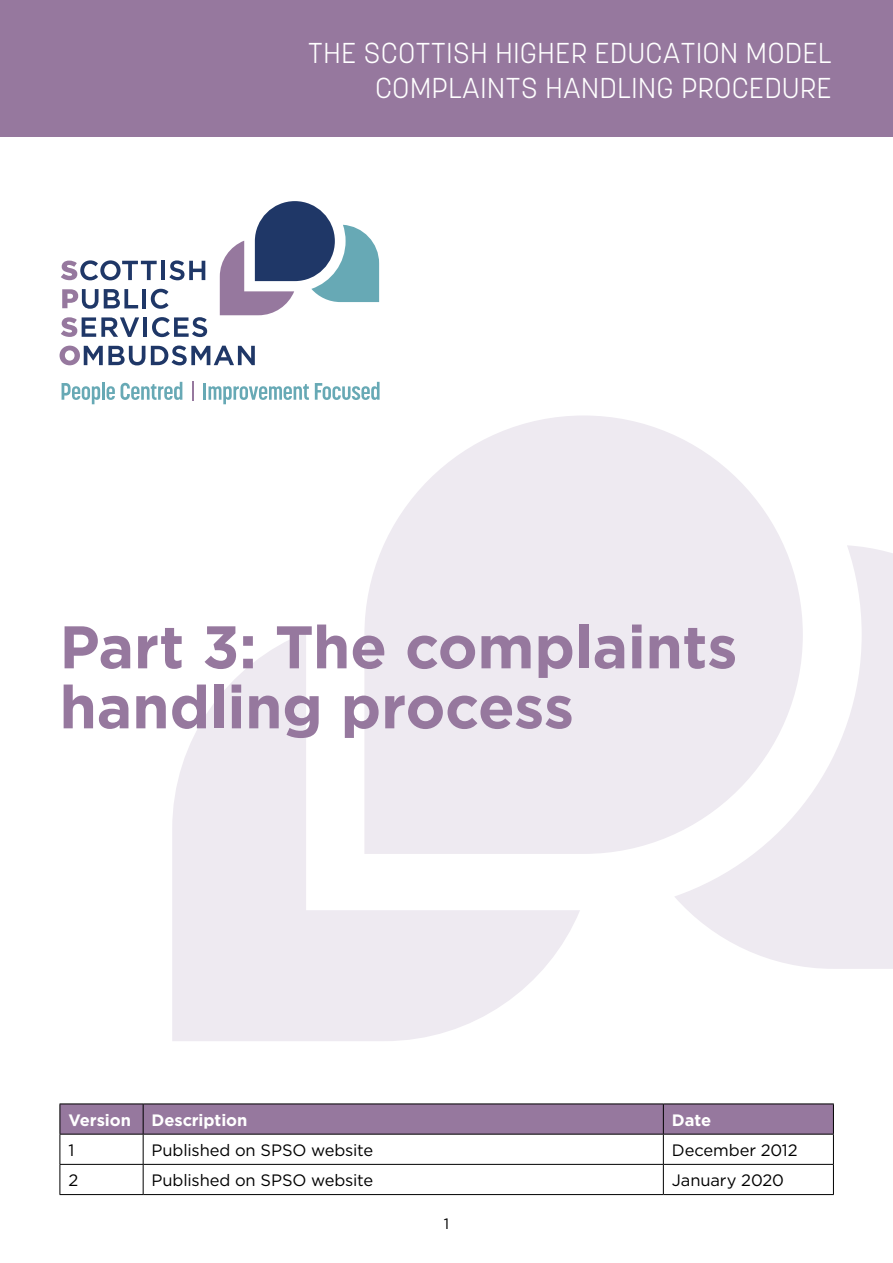
<style>
.page{position:relative;width:893px;height:1263px;background:#fff}
.page>*{position:absolute;margin:0;border:0;box-sizing:border-box;transform-origin:0 0}
.t1{font:700 60px/60px "Gotham";letter-spacing:-.005em;color:#96789e}
.t2{font:300 28.5px/34.2px "Korolev";letter-spacing:.025em;color:#fff;text-align:right}
.t3{font:16.5px "Gotham";letter-spacing:-.01em;color:#000}
.t4{font:700 16.5px "Gotham";letter-spacing:-.005em;color:#fff}
.t5{font:15px "Gotham";color:#000}
</style>
<div class="page">
<svg style="left:61px;top:260px;width:96px;height:20px"></svg>
<hr style="left:161px;top:261px;width:4px;height:19px;background:#1f3767">
<svg style="left:169px;top:260px;width:36px;height:20px"></svg>
<svg style="left:62px;top:289px;width:76px;height:20px"></svg>
<hr style="left:143px;top:289px;width:3px;height:19px;background:#1f3767">
<svg style="left:151px;top:289px;width:18px;height:20px"></svg>
<svg style="left:61px;top:317px;width:78px;height:20px"></svg>
<hr style="left:143px;top:317px;width:4px;height:20px;background:#1f3767">
<svg style="left:152px;top:317px;width:55px;height:20px"></svg>
<svg style="left:60px;top:346px;width:85px;height:19px"></svg>
<svg style="left:151px;top:345px;width:104px;height:20px"></svg>
<svg style="left:220px;top:201px;width:159px;height:114px"></svg>
<svg style="left:62px;top:383px;width:38px;height:21px"></svg>
<hr style="left:102px;top:382px;width:3px;height:18px;background:#67a9b5">
<svg style="left:107px;top:386px;width:8px;height:14px"></svg>
<svg style="left:121px;top:382px;width:61px;height:18px"></svg>
<svg style="left:193px;top:382px;width:1px;height:19px"></svg>
<hr style="left:203px;top:383px;width:3px;height:17px;background:#67a9b5">
<svg style="left:208px;top:384px;width:101px;height:20px"></svg>
<svg style="left:315px;top:382px;width:65px;height:18px"></svg>
<div style="left:0;top:0;width:893px;height:136px;background:#96789e"></div>
<svg style="left:61px;top:1104px;width:772px;height:30px;background:#917499"></svg>
<hr style="left:60px;top:1103px;width:83px;height:1px;background:#000">
<hr style="left:143px;top:1103px;width:520px;height:1px;background:#000">
<hr style="left:663px;top:1103px;width:171px;height:1px;background:#000">
<hr style="left:60px;top:1134px;width:83px;height:1px;background:#000">
<hr style="left:143px;top:1134px;width:520px;height:1px;background:#000">
<hr style="left:663px;top:1134px;width:171px;height:1px;background:#000">
<hr style="left:60px;top:1164px;width:83px;height:1px;background:#000">
<hr style="left:143px;top:1164px;width:520px;height:1px;background:#000">
<hr style="left:663px;top:1164px;width:171px;height:1px;background:#000">
<hr style="left:60px;top:1194px;width:83px;height:1px;background:#000">
<hr style="left:143px;top:1194px;width:520px;height:1px;background:#000">
<hr style="left:663px;top:1194px;width:171px;height:1px;background:#000">
<hr style="left:60px;top:1104px;width:1px;height:30px;background:#000">
<hr style="left:60px;top:1134px;width:1px;height:30px;background:#000">
<svg style="left:60px;top:1165px;width:1px;height:29px"></svg>
<hr style="left:143px;top:1104px;width:1px;height:30px;background:#000">
<hr style="left:663px;top:1104px;width:1px;height:30px;background:#000">
<hr style="left:833px;top:1104px;width:1px;height:30px;background:#000">
<hr style="left:143px;top:1134px;width:1px;height:30px;background:#000">
<hr style="left:663px;top:1134px;width:1px;height:30px;background:#000">
<hr style="left:833px;top:1134px;width:1px;height:30px;background:#000">
<svg style="left:143px;top:1165px;width:1px;height:29px"></svg>
<svg style="left:663px;top:1165px;width:1px;height:29px"></svg>
<svg style="left:833px;top:1165px;width:1px;height:29px"></svg>
<svg style="left:364px;top:415px;width:419px;height:439px;fill:#eeeaf1"></svg>
<svg style="left:172px;top:632px;width:408px;height:409px;fill:#eeeaf1"></svg>
<svg style="left:674px;top:545px;width:219px;height:424px;fill:#eeeaf1"></svg>
<h2 class="t2" style="left:308px;top:36px;width:525px">THE SCOTTISH HIGHER EDUCATION MODEL<br>COMPLAINTS HANDLING PROCEDURE</h2>
<h1 class="t1" style="left:60px;top:617px;width:679px">Part 3: The complaints handling process</h1>
<p class="t4" style="left:68px;top:1109px;width:64px">Version</p>
<p class="t4" style="left:152px;top:1109px;width:97px">Description</p>
<p class="t4" style="left:672px;top:1109px;width:41px">Date</p>
<p class="t3" style="left:68px;top:1139px;width:7px">1</p>
<p class="t3" style="left:152px;top:1139px;width:223px">Published on SPSO website</p>
<p class="t3" style="left:672px;top:1139px;width:127px">December 2012</p>
<p class="t3" style="left:68px;top:1170px;width:11px">2</p>
<p class="t3" style="left:152px;top:1170px;width:223px">Published on SPSO website</p>
<p class="t3" style="left:672px;top:1170px;width:114px">January 2020</p>
<p class="t5" style="left:444px;top:1214px;width:7px">1</p>
</div>
